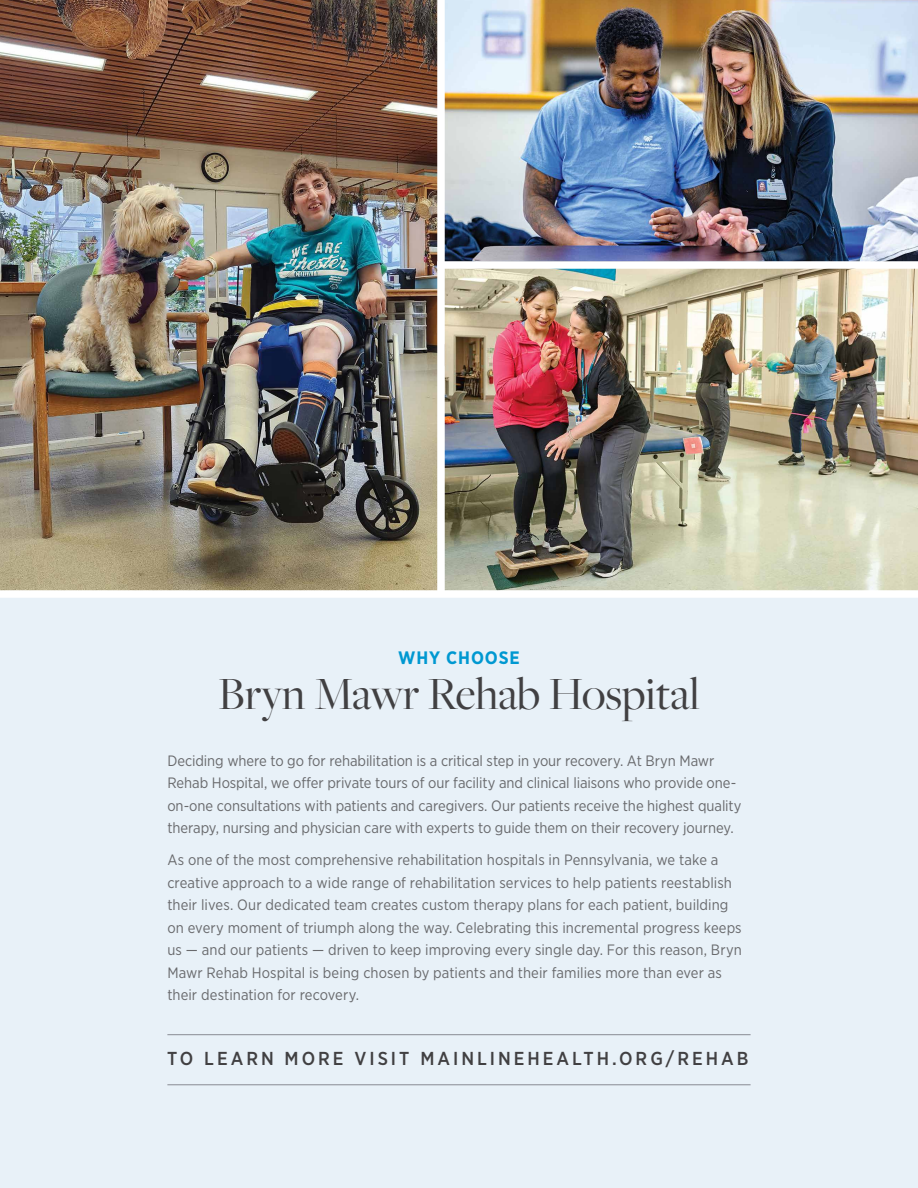
<style>
.page{position:relative;width:918px;height:1188px;background:#fff}
.page>*{position:absolute;margin:0;border:0;box-sizing:border-box;transform-origin:0 0}
.t1{font:48px "Freight Big Pro";color:#414042}
.t2{font:500 18.75px "Gotham Narrow";letter-spacing:.16em;color:#414042}
.t3{font:700 18px "Gotham Narrow";letter-spacing:.05em;color:#0098d1}
.t4{font:15px/22.5px "Gotham Narrow";color:#696a6d}
</style>
<div class="page">
<div style="left:0;top:513px;width:918px;height:675px;background:#e8f1f8"></div>
<hr style="left:167px;top:1034px;width:584px;height:1px;background:#414042">
<hr style="left:167px;top:1085px;width:584px;height:1px;background:#414042">
<img style="left:445px;top:0;width:473px;height:590px">
<img style="left:0;top:0;width:437px;height:590px">
<div style="left:0;top:590px;width:918px;height:8px;background:#fff"></div>
<div style="left:437px;top:0;width:8px;height:594px;background:#fff"></div>
<div style="left:437px;top:261px;width:481px;height:8px;background:#fff"></div>
<p class="t3" style="left:398px;top:646px;width:123px">WHY CHOOSE</p>
<h1 class="t1" style="left:218px;top:662px;width:483px">Bryn Mawr Rehab Hospital</h1>
<p class="t4" style="left:167px;top:749px;width:576px">Deciding where to go for rehabilitation is a critical step in your recovery. At Bryn Mawr Rehab Hospital, we offer private tours of our facility and clinical liaisons who provide one&shy;on-one consultations with patients and caregivers. Our patients receive the highest quality therapy, nursing and physician care with experts to guide them on their recovery journey.</p>
<p class="t4" style="left:167px;top:848px;width:576px">As one of the most comprehensive rehabilitation hospitals in Pennsylvania, we take a creative approach to a wide range of rehabilitation services to help patients reestablish their lives. Our dedicated team creates custom therapy plans for each patient, building on every moment of triumph along the way. Celebrating this incremental progress keeps us — and our patients — driven to keep improving every single day. For this reason, Bryn Mawr Rehab Hospital is being chosen by patients and their families more than ever as their destination for recovery.</p>
<p class="t2" style="left:167px;top:1046px;width:583px">TO LEARN MORE VISIT MAINLINEHEALTH.ORG/REHAB</p>
</div>
